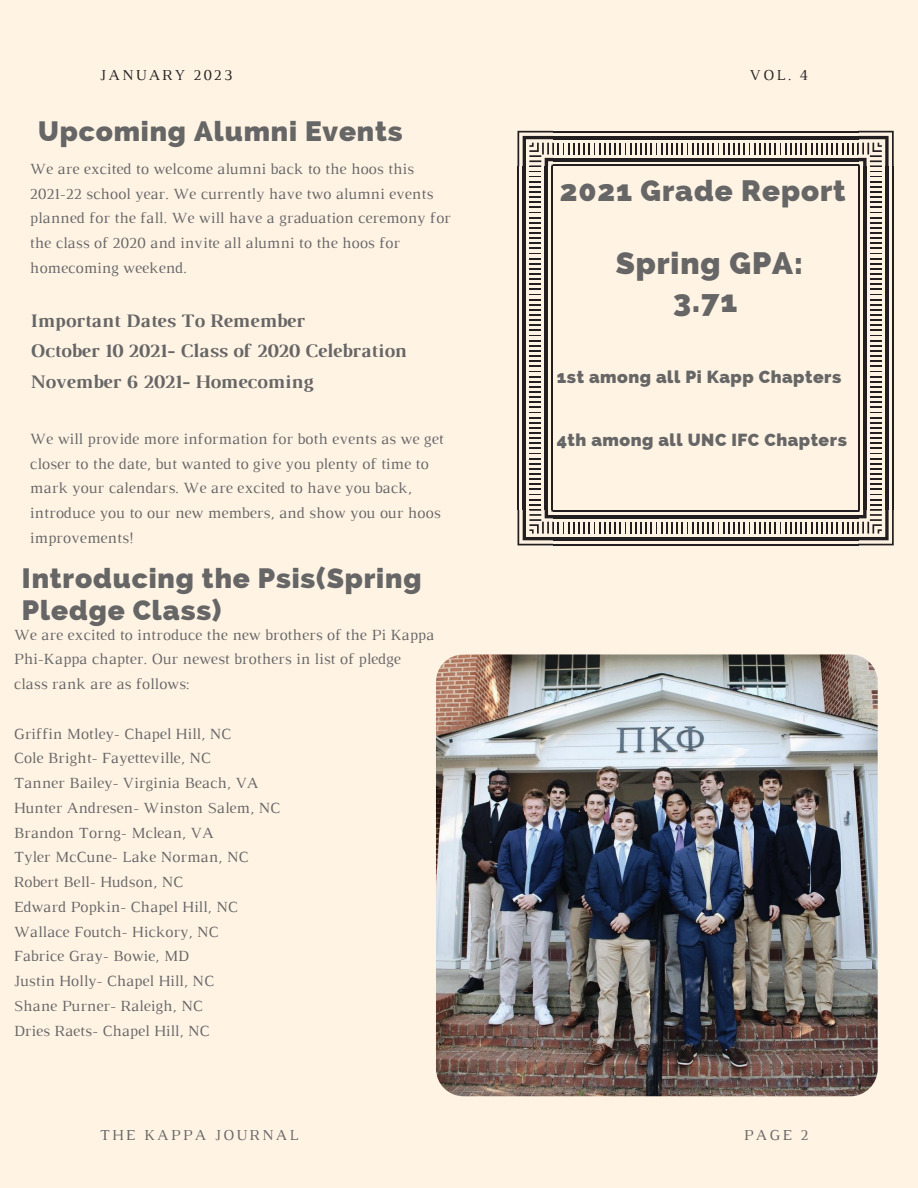
<style>
.page{position:relative;width:918px;height:1188px;background:#fff3e4}
.page>*{position:absolute;margin:0;border:0;box-sizing:border-box;transform-origin:0 0}
.t1{font:800 31.05px "Raleway";letter-spacing:.03em;color:#666}
.t2{font:800 29.55px "Raleway";letter-spacing:.03em;color:#666}
.t3{font:800 28.05px/32.8px "Raleway";letter-spacing:.03em;color:#666}
.t4{font:700 19.5px "Luthier";color:#666}
.t5{font:800 17.55px "Raleway";letter-spacing:.03em;color:#666}
.t6{font:15.9px/24.8px "Luthier";color:#666}
.t7{font:15.45px "Luthier";letter-spacing:.14em;color:#666}
.t8{font:15.45px "Luthier";letter-spacing:.14em;color:#222}
</style>
<div class="page">
<svg style="left:517px;top:131px;width:377px;height:414px"></svg>
<img style="left:436px;top:654px;width:442px;height:442px;border-radius:27px">
<p class="t8" style="left:100px;top:70px;width:134px">JANUARY 2023</p>
<p class="t8" style="left:750px;top:70px;width:60px">VOL. 4</p>
<p class="t3" style="left:38px;top:115px;width:366px">Upcoming Alumni Events</p>
<p class="t6" style="left:30px;top:157px;width:422px">We are excited to welcome alumni back to the hoos this 2021-22 school year. We currently have two alumni events planned for the fall. We will have a graduation ceremony for the class of 2020 and invite all alumni to the hoos for homecoming weekend.</p>
<p class="t4" style="left:30px;top:313px;width:276px">Important Dates To Remember</p>
<p class="t4" style="left:30px;top:344px;width:378px">October 10 2021- Class of 2020 Celebration</p>
<p class="t4" style="left:30px;top:374px;width:284px">November 6 2021- Homecoming</p>
<p class="t6" style="left:30px;top:427px;width:415px">We will provide more information for both events as we get closer to the date, but wanted to give you plenty of time to mark your calendars. We are excited to have you back, introduce you to our new members, and show you our hoos improvements!</p>
<p class="t3" style="left:22px;top:561px;width:401px">Introducing the Psis(Spring<br>Pledge Class)</p>
<p class="t6" style="left:14px;top:623px;width:422px">We are excited to introduce the new brothers of the Pi Kappa<br>Phi-Kappa chapter. Our newest brothers in list of pledge class rank are as follows:</p>
<p class="t6" style="left:14px;top:722px;width:219px">Griffin Motley- Chapel Hill, NC</p>
<p class="t6" style="left:14px;top:747px;width:199px">Cole Bright- Fayetteville, NC</p>
<p class="t6" style="left:14px;top:772px;width:246px">Tanner Bailey- Virginia Beach, VA</p>
<p class="t6" style="left:14px;top:797px;width:268px">Hunter Andresen- Winston Salem, NC</p>
<p class="t6" style="left:14px;top:821px;width:201px">Brandon Torng- Mclean, VA</p>
<p class="t6" style="left:14px;top:846px;width:236px">Tyler McCune- Lake Norman, NC</p>
<p class="t6" style="left:14px;top:871px;width:171px">Robert Bell- Hudson, NC</p>
<p class="t6" style="left:14px;top:896px;width:226px">Edward Popkin- Chapel Hill, NC</p>
<p class="t6" style="left:14px;top:920px;width:206px">Wallace Foutch- Hickory, NC</p>
<p class="t6" style="left:14px;top:945px;width:177px">Fabrice Gray- Bowie, MD</p>
<p class="t6" style="left:14px;top:970px;width:202px">Justin Holly- Chapel Hill, NC</p>
<p class="t6" style="left:14px;top:995px;width:191px">Shane Purner- Raleigh, NC</p>
<p class="t6" style="left:14px;top:1019px;width:197px">Dries Raets- Chapel Hill, NC</p>
<p class="t2" style="left:560px;top:173px;width:287px">2021 Grade Report</p>
<p class="t1" style="left:616px;top:245px;width:189px">Spring GPA:</p>
<p class="t1" style="left:673px;top:282px;width:66px">3.71</p>
<p class="t5" style="left:557px;top:366px;width:286px">1st among all Pi Kapp Chapters</p>
<p class="t5" style="left:557px;top:429px;width:292px">4th among all UNC IFC Chapters</p>
<p class="t7" style="left:100px;top:1129px;width:200px">THE KAPPA JOURNAL</p>
<p class="t7" style="left:744px;top:1129px;width:66px">PAGE 2</p>
</div>
